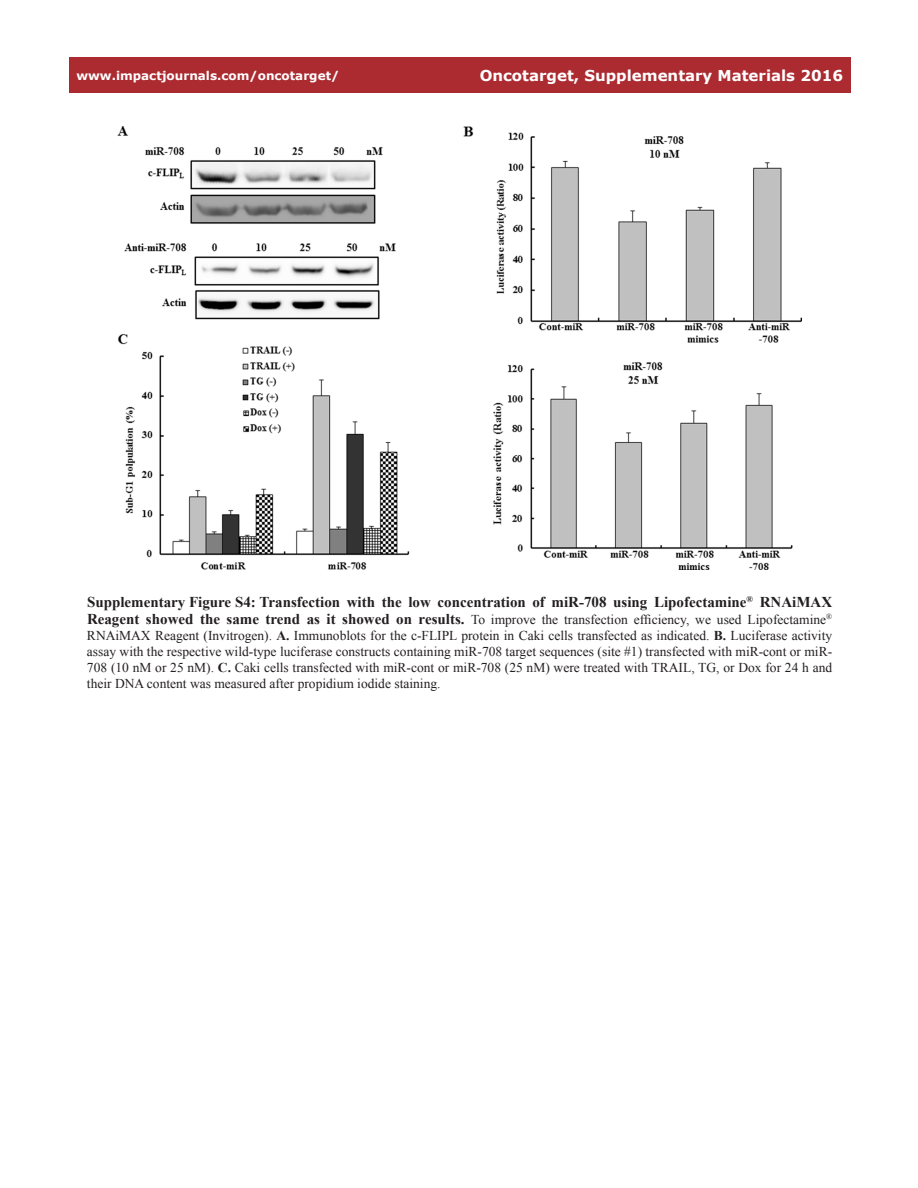
<style>
.page{position:relative;width:918px;height:1188px;background:#fff}
.page>*{position:absolute;margin:0;border:0;box-sizing:border-box;transform-origin:0 0}
.t1{font:700 15px "Times New Roman";color:#231f20}
.t2{font:700 15px "Verdana";color:#fff}
.t3{font:13.5px/16.2px "Times New Roman";color:#231f20;text-align:justify}
.t4{font:700 12px "Verdana";color:#fff}
.s1{font-weight:700;font-size:15px}
.s2{font-weight:700}
</style>
<div class="page">
<div style="left:69px;top:57px;width:781px;height:36px;background:#ac2b31"></div>
<img style="left:118px;top:127px;width:684px;height:443px">
<p class="t4" style="left:76px;top:67px;width:264px">www.impactjournals.com/oncotarget/</p>
<p class="t2" style="left:480px;top:65px;width:365px">Oncotarget, Supplementary Materials 2016</p>
<p class="t1" style="left:87px;top:592px;width:747px">Supplementary Figure S4: Transfection with the low concentration of miR-708 using Lipofectamine<sup>®</sup> RNAiMAX</p>
<p class="t3" style="left:87px;top:611px;width:747px"><span class="s1">Reagent showed the same trend as it showed on results.</span> To improve the transfection efficiency, we used Lipofectamine<sup>® </sup>RNAiMAX Reagent (Invitrogen). <span class="s2">A.</span> Immunoblots for the c-FLIPL protein in Caki cells transfected as indicated. <span class="s2">B.</span> Luciferase activity assay with the respective wild-type luciferase constructs containing miR-708 target sequences (site #1) transfected with miR-cont or miR-708 (10 nM or 25 nM). <span class="s2">C.</span> Caki cells transfected with miR-cont or miR-708 (25 nM) were treated with TRAIL, TG, or Dox for 24 h and their DNA content was measured after propidium iodide staining.</p>
</div>
